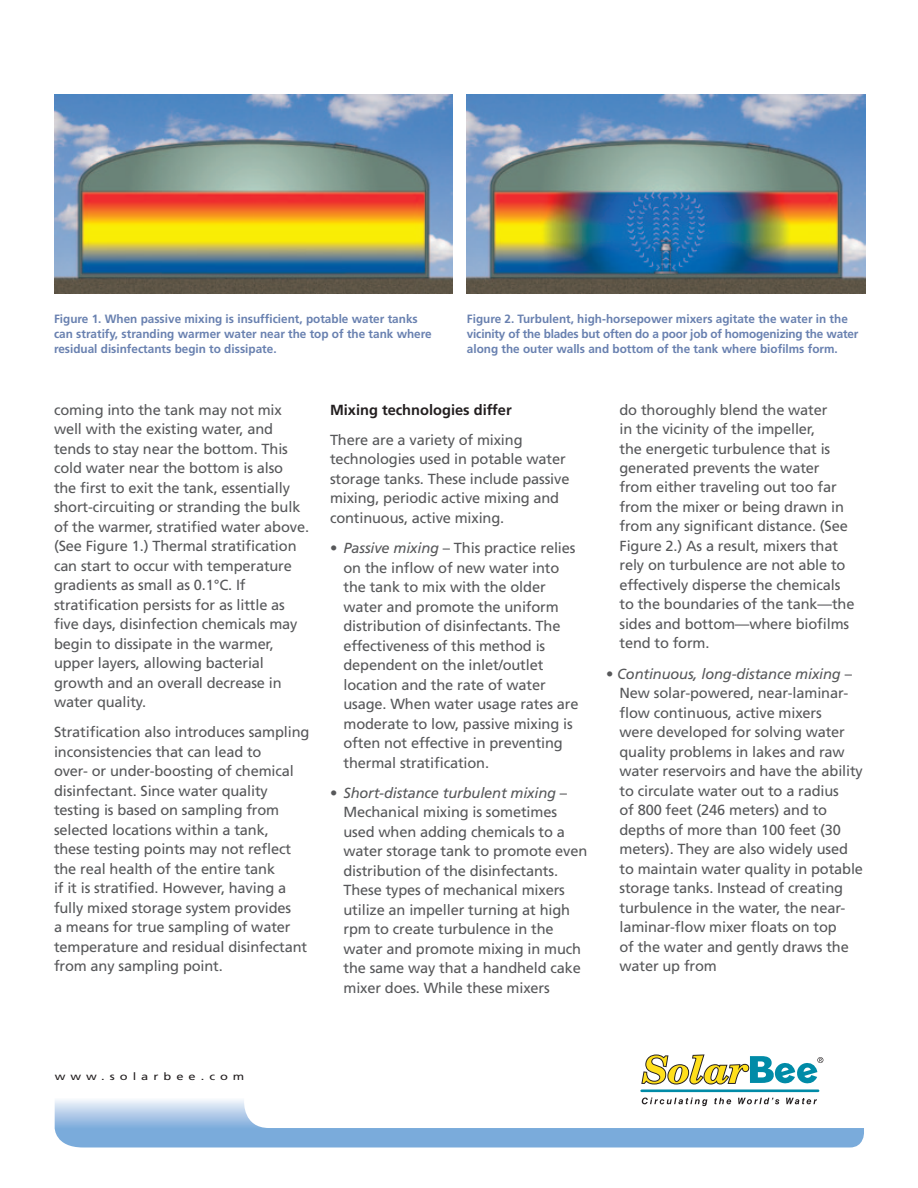
<style>
.page{position:relative;width:918px;height:1188px;background:#fff}
.page>*{position:absolute;margin:0;border:0;box-sizing:border-box;transform-origin:0 0}
.t1{font:14.7px/19.5px "Frutiger";letter-spacing:-.01em;color:#57585a}
.t2{font:700 14.7px "Frutiger";color:#231f20}
.t3{font:700 12px/15px "Frutiger";color:#6981b0}
.t4{font:10.35px "Frutiger";letter-spacing:.39em;color:#231f20;scale:1.24 1}
.s1{font-style:italic}
</style>
<div class="page">
<img style="left:54px;top:94px;width:398px;height:200px">
<img style="left:467px;top:94px;width:398px;height:200px">
<svg style="left:641px;top:1054px;width:182px;height:31px"></svg>
<hr style="left:642px;top:1089px;width:176px;height:3px;background:#008ba7">
<svg style="left:55px;top:1097px;width:809px;height:51px"></svg>
<p class="t3" style="left:54px;top:311px;width:379px">Figure 1. When passive mixing is insufficient, potable water tanks can stratify, stranding warmer water near the top of the tank where residual disinfectants begin to dissipate.</p>
<p class="t3" style="left:467px;top:311px;width:393px">Figure 2. Turbulent, high-horsepower mixers agitate the water in the vicinity of the blades but often do a poor job of homogenizing the water along the outer walls and bottom of the tank where biofilms form.</p>
<p class="t1" style="left:54px;top:400px;width:257px">coming into the tank may not mix well with the existing water, and tends to stay near the bottom. This cold water near the bottom is also the first to exit the tank, essentially short-circuiting or stranding the bulk of the warmer, stratified water above. (See Figure 1.) Thermal stratification can start to occur with temperature gradients as small as 0.1°C. If stratification persists for as little as five days, disinfection chemicals may begin to dissipate in the warmer, upper layers, allowing bacterial growth and an overall decrease in water quality.</p>
<p class="t1" style="left:54px;top:722px;width:257px">Stratification also introduces sampling inconsistencies that can lead to<br>over- or under-boosting of chemical disinfectant. Since water quality testing is based on sampling from selected locations within a tank,<br>these testing points may not reflect the real health of the entire tank<br>if it is stratified. However, having a fully mixed storage system provides<br>a means for true sampling of water temperature and residual disinfectant from any sampling point.</p>
<p class="t2" style="left:330px;top:401px;width:183px">Mixing technologies differ</p>
<p class="t1" style="left:330px;top:430px;width:241px">There are a variety of mixing technologies used in potable water storage tanks. These include passive mixing, periodic active mixing and continuous, active mixing.</p>
<p class="t1" style="left:344px;top:538px;width:237px;text-indent:-13px">• <span class="s1">Passive mixing</span> – This practice relies on the inflow of new water into the tank to mix with the older water and promote the uniform distribution of disinfectants. The effectiveness of this method is dependent on the inlet/outlet location and the rate of water usage. When water usage rates are moderate to low, passive mixing is often not effective in preventing thermal stratification.</p>
<p class="t1" style="left:344px;top:783px;width:245px;text-indent:-13px">• <span class="s1">Short-distance turbulent mixing</span> – Mechanical mixing is sometimes used when adding chemicals to a water storage tank to promote even distribution of the disinfectants.<br>These types of mechanical mixers utilize an impeller turning at high rpm to create turbulence in the water and promote mixing in much the same way that a handheld cake mixer does. While these mixers</p>
<p class="t1" style="left:620px;top:400px;width:237px">do thoroughly blend the water<br>in the vicinity of the impeller,<br>the energetic turbulence that is generated prevents the water from either traveling out too far from the mixer or being drawn in from any significant distance. (See<br>Figure 2.) As a result, mixers that rely on turbulence are not able to effectively disperse the chemicals to the boundaries of the tank—the sides and bottom—where biofilms tend to form.</p>
<p class="t1" style="left:620px;top:664px;width:245px;text-indent:-13px">• <span class="s1">Continuous, long-distance mixing</span> –<br>New solar-powered, near-laminar&shy;flow continuous, active mixers<br>were developed for solving water quality problems in lakes and raw water reservoirs and have the ability to circulate water out to a radius<br>of 800 feet (246 meters) and to depths of more than 100 feet (30 meters). They are also widely used to maintain water quality in potable storage tanks. Instead of creating turbulence in the water, the near&shy;laminar-flow mixer floats on top<br>of the water and gently draws the water up from</p>
<p class="t4" style="left:55px;top:1070px;width:154px">www.solarbee.com</p>
</div>
